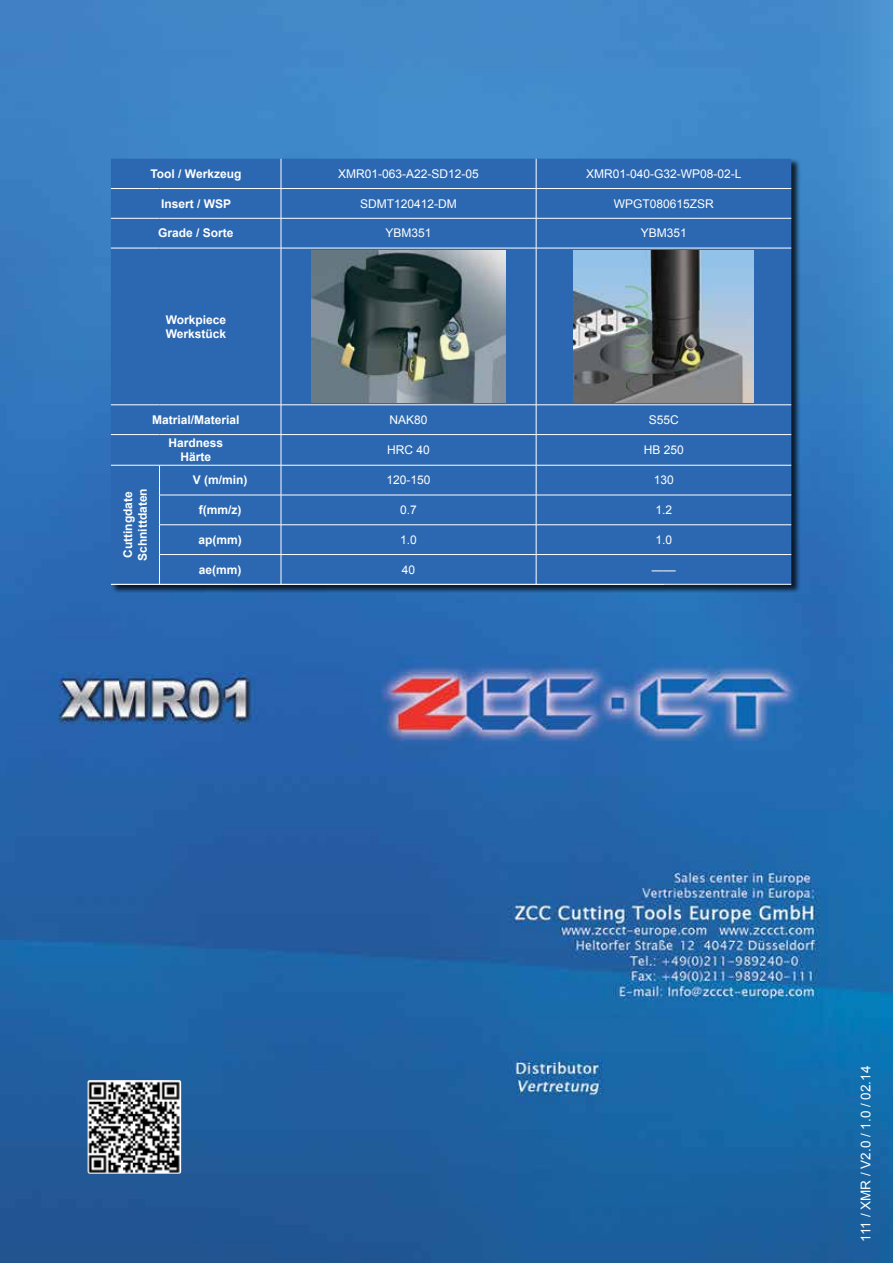
<style>
.page{position:relative;width:893px;height:1263px;background:#fff}
.page>*{position:absolute;margin:0;border:0;box-sizing:border-box;transform-origin:0 0}
.t1{font:13.5px "Arial";color:#fff}
.t2{font:700 12px/14.4px "Arial";color:#fff}
.t3{font:12px "Arial";color:#fff}
</style>
<div class="page">
<img style="left:0;top:0;width:893px;height:1263px">
<div style="left:111px;top:159px;width:689px;height:434px;background:#000;opacity:.75"></div>
<div style="left:111px;top:159px;width:680px;height:425px;background:#2c68b1"></div>
<hr style="left:111px;top:188px;width:48px;height:1px;background:#fff">
<hr style="left:159px;top:188px;width:122px;height:1px;background:#fff">
<hr style="left:281px;top:188px;width:255px;height:1px;background:#fff">
<svg style="left:281px;top:159px;width:1px;height:59px"></svg>
<hr style="left:536px;top:188px;width:255px;height:1px;background:#fff">
<svg style="left:536px;top:159px;width:1px;height:59px"></svg>
<hr style="left:111px;top:218px;width:48px;height:1px;background:#fff">
<hr style="left:159px;top:218px;width:122px;height:1px;background:#fff">
<hr style="left:281px;top:218px;width:255px;height:1px;background:#fff">
<hr style="left:281px;top:218px;width:1px;height:30px;background:#fff">
<hr style="left:536px;top:218px;width:255px;height:1px;background:#fff">
<hr style="left:536px;top:218px;width:1px;height:30px;background:#fff">
<hr style="left:111px;top:248px;width:48px;height:1px;background:#fff">
<hr style="left:159px;top:248px;width:122px;height:1px;background:#fff">
<hr style="left:281px;top:248px;width:255px;height:1px;background:#fff">
<hr style="left:281px;top:248px;width:1px;height:157px;background:#fff">
<hr style="left:536px;top:248px;width:255px;height:1px;background:#fff">
<hr style="left:536px;top:248px;width:1px;height:157px;background:#fff">
<hr style="left:111px;top:405px;width:48px;height:1px;background:#fff">
<hr style="left:159px;top:405px;width:122px;height:1px;background:#fff">
<hr style="left:281px;top:405px;width:255px;height:1px;background:#fff">
<svg style="left:281px;top:405px;width:1px;height:29px"></svg>
<hr style="left:536px;top:405px;width:255px;height:1px;background:#fff">
<svg style="left:536px;top:405px;width:1px;height:29px"></svg>
<hr style="left:111px;top:434px;width:48px;height:1px;background:#fff">
<hr style="left:159px;top:434px;width:122px;height:1px;background:#fff">
<hr style="left:281px;top:434px;width:255px;height:1px;background:#fff">
<hr style="left:281px;top:435px;width:1px;height:30px;background:#fff">
<hr style="left:536px;top:434px;width:255px;height:1px;background:#fff">
<hr style="left:536px;top:435px;width:1px;height:30px;background:#fff">
<hr style="left:111px;top:465px;width:48px;height:1px;background:#fff">
<hr style="left:159px;top:465px;width:122px;height:1px;background:#fff">
<hr style="left:159px;top:465px;width:1px;height:30px;background:#fff">
<hr style="left:281px;top:465px;width:255px;height:1px;background:#fff">
<hr style="left:281px;top:465px;width:1px;height:30px;background:#fff">
<hr style="left:536px;top:465px;width:255px;height:1px;background:#fff">
<hr style="left:536px;top:465px;width:1px;height:30px;background:#fff">
<hr style="left:159px;top:495px;width:122px;height:1px;background:#fff">
<hr style="left:159px;top:495px;width:1px;height:30px;background:#fff">
<hr style="left:281px;top:495px;width:255px;height:1px;background:#fff">
<hr style="left:281px;top:495px;width:1px;height:30px;background:#fff">
<hr style="left:536px;top:495px;width:255px;height:1px;background:#fff">
<hr style="left:536px;top:495px;width:1px;height:30px;background:#fff">
<hr style="left:159px;top:524px;width:122px;height:1px;background:#fff">
<hr style="left:281px;top:524px;width:255px;height:1px;background:#fff">
<hr style="left:536px;top:524px;width:255px;height:1px;background:#fff">
<hr style="left:159px;top:554px;width:122px;height:1px;background:#fff">
<svg style="left:159px;top:525px;width:1px;height:59px"></svg>
<hr style="left:281px;top:554px;width:255px;height:1px;background:#fff">
<svg style="left:281px;top:525px;width:1px;height:59px"></svg>
<hr style="left:536px;top:554px;width:255px;height:1px;background:#fff">
<svg style="left:536px;top:525px;width:1px;height:59px"></svg>
<hr style="left:111px;top:584px;width:48px;height:1px;background:#fff">
<hr style="left:159px;top:584px;width:122px;height:1px;background:#fff">
<hr style="left:281px;top:584px;width:255px;height:1px;background:#fff">
<hr style="left:536px;top:584px;width:255px;height:1px;background:#fff">
<img style="left:311px;top:250px;width:195px;height:153px">
<img style="left:574px;top:250px;width:180px;height:153px">
<img style="left:88px;top:1080px;width:93px;height:94px">
<p class="t2" style="left:150px;top:167px;width:92px">Tool / Werkzeug</p>
<p class="t3" style="left:338px;top:166px;width:142px">XMR01-063-A22-SD12-05</p>
<p class="t3" style="left:586px;top:166px;width:157px">XMR01-040-G32-WP08-02-L</p>
<p class="t2" style="left:161px;top:197px;width:72px">Insert / WSP</p>
<p class="t3" style="left:360px;top:196px;width:98px">SDMT120412-DM</p>
<p class="t3" style="left:614px;top:196px;width:102px">WPGT080615ZSR</p>
<p class="t2" style="left:158px;top:226px;width:77px">Grade / Sorte</p>
<p class="t3" style="left:386px;top:225px;width:48px">YBM351</p>
<p class="t3" style="left:641px;top:225px;width:48px">YBM351</p>
<p class="t2" style="left:166px;top:312px;width:62px">Workpiece<br>Werkstück</p>
<p class="t2" style="left:152px;top:413px;width:89px">Matrial/Material</p>
<p class="t3" style="left:390px;top:412px;width:40px">NAK80</p>
<p class="t3" style="left:649px;top:412px;width:32px">S55C</p>
<p class="t2" style="left:169px;top:436px;width:56px;text-align:center">Hardness<br>Härte</p>
<p class="t3" style="left:387px;top:442px;width:44px">HRC 40</p>
<p class="t3" style="left:644px;top:442px;width:42px">HB 250</p>
<p class="t2" style="left:121px;top:561px;width:74px;rotate:-90deg">Cuttingdate<br>Schnittdaten</p>
<p class="t2" style="left:193px;top:473px;width:56px">V (m/min)</p>
<p class="t3" style="left:387px;top:472px;width:46px">120-150</p>
<p class="t3" style="left:654px;top:472px;width:22px">130</p>
<p class="t2" style="left:199px;top:503px;width:44px">f(mm/z)</p>
<p class="t3" style="left:400px;top:502px;width:18px">0.7</p>
<p class="t3" style="left:655px;top:502px;width:18px">1.2</p>
<p class="t2" style="left:199px;top:533px;width:45px">ap(mm)</p>
<p class="t3" style="left:400px;top:532px;width:18px">1.0</p>
<p class="t3" style="left:655px;top:532px;width:18px">1.0</p>
<p class="t2" style="left:199px;top:563px;width:44px">ae(mm)</p>
<p class="t3" style="left:402px;top:562px;width:15px">40</p>
<p class="t3" style="left:652px;top:562px;width:25px">——</p>
<p class="t1" style="left:857px;top:1242px;width:177px;rotate:-90deg">111 / XMR / V2.0 / 1.0 / 02.14</p>
</div>
